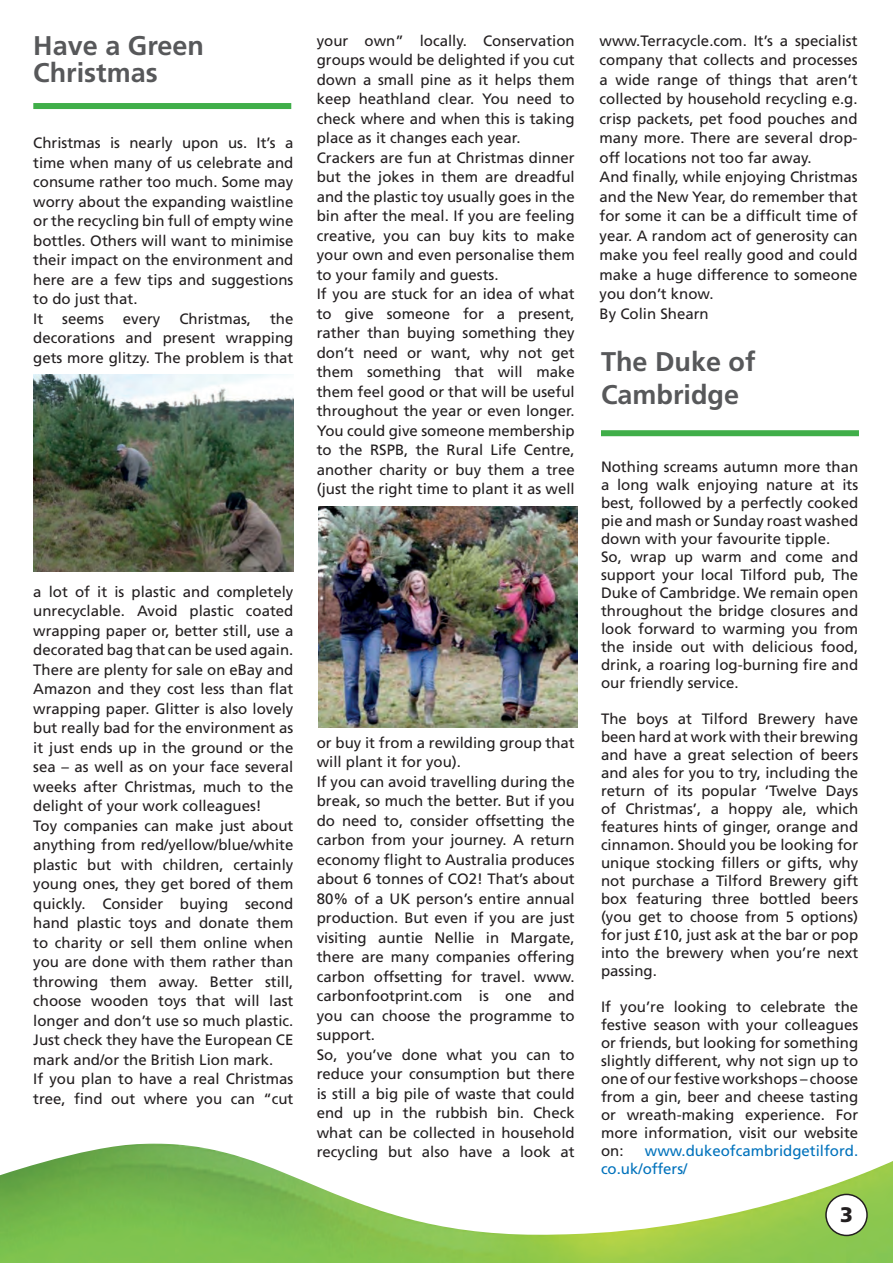
<style>
.page{position:relative;width:893px;height:1263px;background:#fff}
.page>*{position:absolute;margin:0;border:0;box-sizing:border-box;transform-origin:0 0}
.t1{font:700 27px/27px "Frutiger";color:#57585a}
.t2{font:900 21px "Frutiger";color:#231f20}
.t3{font:15px/19.5px "Frutiger";color:#231f20}
.t4{font:15px/18px "Frutiger";color:#0072bc}
</style>
<div class="page">
<img style="left:0;top:1143px;width:893px;height:120px">
<div style="left:826px;top:1194px;width:41px;height:41px;background:#fff;border-radius:50%"></div>
<div style="left:825px;top:1194px;width:43px;height:42px;border:2px solid #231f20;border-radius:50%"></div>
<div style="left:33px;top:103px;width:258px;height:6px;background:#40ae49"></div>
<img style="left:33px;top:374px;width:260px;height:198px">
<img style="left:318px;top:506px;width:260px;height:221px">
<div style="left:601px;top:430px;width:258px;height:6px;background:#40ae49"></div>
<h1 class="t1" style="left:33px;top:32px;width:172px">Have a Green<br>Christmas</h1>
<p class="t3" style="left:33px;top:133px;width:262px">Christmas is nearly upon us. It’s a time when many of us celebrate and consume rather too much. Some may worry about the expanding waistline or the recycling bin full of empty wine bottles. Others will want to minimise their impact on the environment and here are a few tips and suggestions to do just that.<br>It</p>
<p class="t3" style="left:33px;top:308px;width:262px;text-align:justify;text-indent:237px">the decorations and present wrapping gets more glitzy. The problem is that</p>
<p class="t3" style="left:62px;top:308px;width:43px">seems</p>
<p class="t3" style="left:123px;top:308px;width:39px">every</p>
<p class="t3" style="left:179px;top:308px;width:73px">Christmas,</p>
<p class="t3" style="left:317px;top:31px;width:259px">your own” locally. Conservation groups would be delighted if you cut down a small pine as it helps them keep heathland clear. You need to check where and when this is taking place as it changes each year.<br>Crackers are fun at Christmas dinner but the jokes in them are dreadful and the plastic toy usually goes in the bin after the meal. If you are feeling creative, you can buy kits to make your own and even personalise them to your family and guests.<br>If you are stuck for an idea of what to give someone for a present, rather than buying something they don’t need or want, why not get them something that will make them feel good or that will be useful throughout the year or even longer.<br>You could give someone membership to the RSPB, the Rural Life Centre, another charity or buy them a tree (just the right time to plant it as well</p>
<p class="t3" style="left:33px;top:581px;width:262px">a lot of it is plastic and completely unrecyclable. Avoid plastic coated wrapping paper or, better still, use a decorated bag that can be used again.<br>There are plenty for sale on eBay and Amazon and they cost less than flat wrapping paper. Glitter is also lovely but really bad for the environment as it just ends up in the ground or the sea – as well as on your face several weeks after Christmas, much to the delight of your work colleagues!<br>Toy companies can make just about anything from red/yellow/blue/white plastic but with children, certainly young ones, they get bored of them quickly. Consider buying second hand plastic toys and donate them to charity or sell them online when you are done with them rather than throwing them away. Better still, choose wooden toys that will last longer and don’t use so much plastic.<br>Just check they have the European CE mark and/or the British Lion mark.<br>If you plan to have a real Christmas tree, find out where you can “cut</p>
<p class="t3" style="left:317px;top:733px;width:259px">or buy it from a rewilding group that will plant it for you).<br>If you can avoid travelling during the break, so much the better. But if you do need to, consider offsetting the carbon from your journey. A return economy flight to Australia produces about 6 tonnes of CO2! That’s about<br>80% of a UK person’s entire annual production. But even if you are just visiting auntie Nellie in Margate, there are many companies offering carbon offsetting for travel. www. carbonfootprint.com is one and you can choose the programme to support.<br>So, you’ve done what you can to reduce your consumption but there is still a big pile of waste that could end up in the rubbish bin. Check what can be collected in household recycling but also have a look at</p>
<p class="t3" style="left:600px;top:31px;width:259px">www.Terracycle.com. It’s a specialist company that collects and processes a wide range of things that aren’t collected by household recycling e.g. crisp packets, pet food pouches and many more. There are several drop&shy;off locations not too far away.<br>And finally, while enjoying Christmas and the New Year, do remember that for some it can be a difficult time of year. A random act of generosity can make you feel really good and could make a huge difference to someone you don’t know.<br>By Colin Shearn</p>
<h1 class="t1" style="left:601px;top:346px;width:156px;line-height:32.4px">The Duke of<br>Cambridge</h1>
<p class="t3" style="left:601px;top:458px;width:259px;line-height:18px">Nothing screams autumn more than a long walk enjoying nature at its best, followed by a perfectly cooked pie and mash or Sunday roast washed down with your favourite tipple.<br>So, wrap up warm and come and support your local Tilford pub, The<br>Duke of Cambridge. We remain open throughout the bridge closures and look forward to warming you from the inside out with delicious food, drink, a roaring log-burning fire and our friendly service.</p>
<p class="t3" style="left:601px;top:710px;width:259px;line-height:18px;text-align:justify">The boys at Tilford Brewery have been hard at work with their brewing and have a great selection of beers and ales for you to try, including the return of its popular ‘Twelve Days of Christmas’, a hoppy ale, which features hints of ginger, orange and cinnamon. Should you be looking for unique stocking fillers or gifts, why not purchase a Tilford Brewery gift box featuring three bottled beers (you get to choose from 5 options) for just £10, just ask at the bar or pop into the brewery when you’re next passing.</p>
<p class="t3" style="left:601px;top:998px;width:259px;line-height:18px;text-align:justify">If you’re looking to celebrate the festive season with your colleagues or friends, but looking for something slightly different, why not sign up to one of our festive workshops – choose from a gin, beer and cheese tasting or wreath-making experience. For more information, visit our website on:</p>
<p class="t4" style="left:601px;top:1142px;width:259px;text-indent:44px">www.dukeofcambridgetilford. co.uk/offers/</p>
<h2 class="t2" style="left:840px;top:1201px;width:14px">3</h2>
</div>
